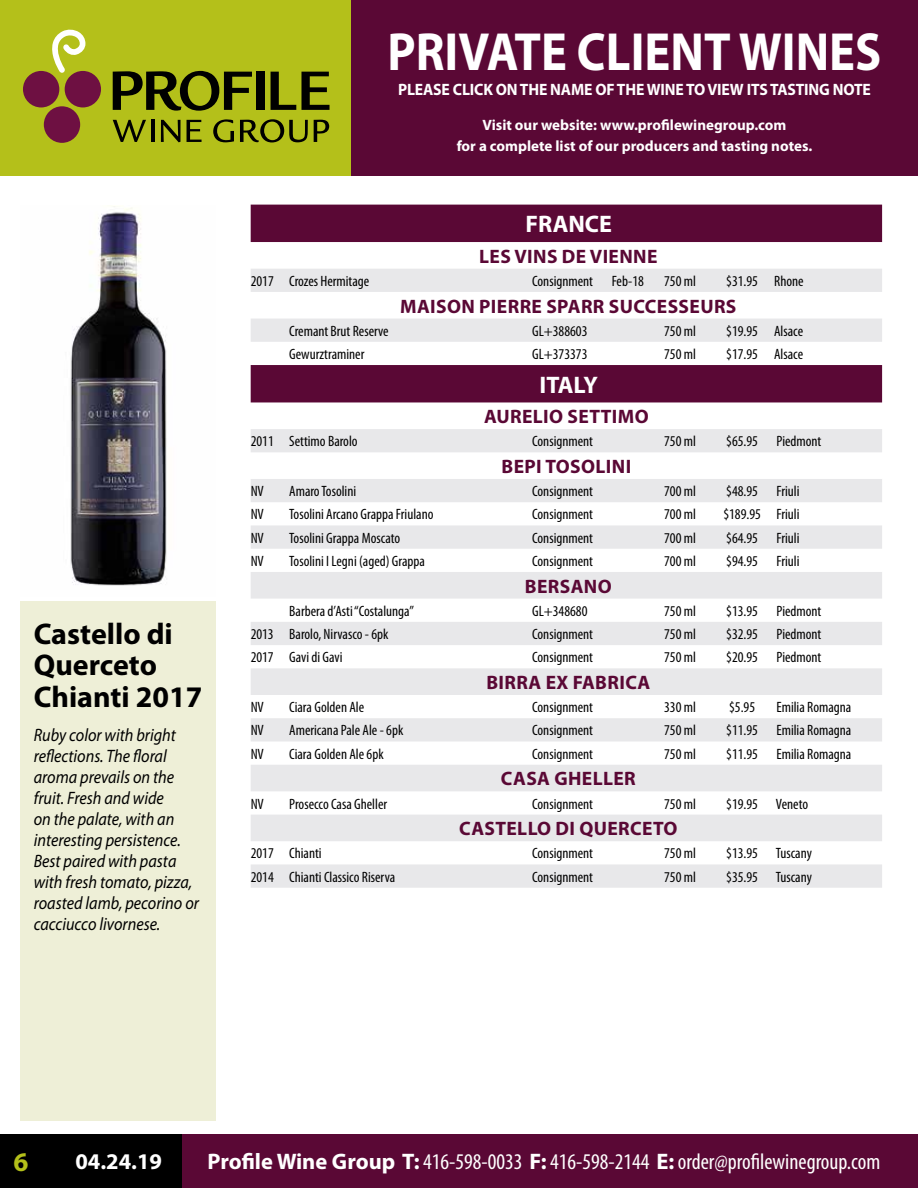
<style>
.page{position:relative;width:918px;height:1188px;background:#fff}
.page>*{position:absolute;margin:0;border:0;box-sizing:border-box;transform-origin:0 0}
.t1{font:700 54px "Myriad Pro";color:#fff;scale:.9 1}
.t2{font:700 30px/31.5px "Myriad Pro";color:#000}
.t3{font:700 27px "Myriad Pro";color:#b4c01a}
.t4{font:700 24px "Myriad Pro";color:#fff}
.t5{font:condensed 22.5px "Myriad Pro";color:#fff}
.t6{font:700 22.5px "Myriad Pro";color:#fff}
.t7{font:700 19.5px "Myriad Pro";letter-spacing:.02em;color:#5a0835}
.t8{font:italic 18px/21px "Myriad Pro";color:#000;scale:.9 1}
.t9{font:700 16.5px "Myriad Pro";letter-spacing:-.01em;color:#fff;scale:.95 1}
.t10{font:condensed 15px "Myriad Pro";color:#000}
.t11{font:700 15px/21px "Myriad Pro";color:#fff;text-align:center}
.s1{font-weight:700;font-stretch:normal}
</style>
<div class="page">
<div style="left:0;top:0;width:351px;height:176px;background:#b4c01a"></div>
<div style="left:178px;top:1134px;width:740px;height:54px;background:#5a0835"></div>
<div style="left:351px;top:0;width:567px;height:176px;background:#5a0835"></div>
<div style="left:0;top:1134px;width:181px;height:54px;background:#000"></div>
<div style="left:20px;top:601px;width:196px;height:519px;background:#eeefd7"></div>
<img style="left:70px;top:206px;width:97px;height:380px">
<svg style="left:113px;top:71px;width:139px;height:40px"></svg>
<div style="left:257px;top:72px;width:8px;height:38px;background:#000"></div>
<svg style="left:271px;top:72px;width:59px;height:38px"></svg>
<svg style="left:113px;top:120px;width:33px;height:22px"></svg>
<hr style="left:151px;top:120px;width:3px;height:22px;background:#000">
<svg style="left:161px;top:120px;width:20px;height:22px"></svg>
<svg style="left:187px;top:120px;width:15px;height:22px"></svg>
<svg style="left:213px;top:119px;width:21px;height:23px"></svg>
<svg style="left:240px;top:119px;width:68px;height:23px"></svg>
<svg style="left:314px;top:120px;width:15px;height:22px"></svg>
<div style="left:44px;top:106px;width:36px;height:37px;background:#6e1042;border-radius:50%"></div>
<div style="left:23px;top:71px;width:36px;height:36px;background:#6e1042;border-radius:50%"></div>
<div style="left:65px;top:71px;width:36px;height:36px;background:#6e1042;border-radius:50%"></div>
<svg style="left:52px;top:30px;width:33px;height:43px"></svg>
<div style="left:251px;top:205px;width:631px;height:37px;background:#5a0835"></div>
<svg style="left:251px;top:269px;width:631px;height:619px;fill:#e8e8ea"></svg>
<h1 class="t1" style="left:388px;top:17px;width:550px">PRIVATE CLIENT WINES</h1>
<p class="t9" style="left:398px;top:79px;width:499px">PLEASE CLICK ON THE NAME OF THE WINE TO VIEW ITS TASTING NOTE</p>
<p class="t11" style="left:457px;top:114px;width:357px">Visit our website: www.profilewinegroup.com<br>for a complete list of our producers and tasting notes.</p>
<h2 class="t2" style="left:34px;top:617px;width:170px">Castello di<br>Querceto<br>Chianti 2017</h2>
<p class="t8" style="left:34px;top:724px;width:185px">Ruby color with bright reflections. The floral aroma prevails on the fruit. Fresh and wide<br>on the palate, with an interesting persistence.<br>Best paired with pasta with fresh tomato, pizza, roasted lamb, pecorino or cacciucco livornese.</p>
<h3 class="t4" style="left:526px;top:209px;width:88px">FRANCE</h3>
<h3 class="t7" style="left:479px;top:243px;width:180px">LES VINS DE VIENNE</h3>
<p class="t10" style="left:251px;top:272px;width:120px">2017 Crozes Hermitage</p>
<p class="t10" style="left:532px;top:272px;width:113px">Consignment Feb-18</p>
<p class="t10" style="left:664px;top:272px;width:33px">750 ml</p>
<p class="t10" style="left:726px;top:272px;width:79px">$31.95 Rhone</p>
<h3 class="t7" style="left:400px;top:293px;width:338px">MAISON PIERRE SPARR SUCCESSEURS</h3>
<p class="t10" style="left:289px;top:322px;width:101px">Cremant Brut Reserve</p>
<p class="t10" style="left:532px;top:322px;width:57px">GL+388603</p>
<p class="t10" style="left:664px;top:322px;width:33px">750 ml</p>
<p class="t10" style="left:726px;top:322px;width:78px">$19.95 Alsace</p>
<p class="t10" style="left:289px;top:345px;width:77px">Gewurztraminer</p>
<p class="t10" style="left:532px;top:345px;width:57px">GL+373373</p>
<p class="t10" style="left:664px;top:345px;width:33px">750 ml</p>
<p class="t10" style="left:726px;top:345px;width:78px">$17.95 Alsace</p>
<h3 class="t4" style="left:540px;top:369px;width:60px">ITALY</h3>
<h3 class="t7" style="left:484px;top:404px;width:166px">AURELIO SETTIMO</h3>
<p class="t10" style="left:251px;top:432px;width:108px">2011 Settimo Barolo</p>
<p class="t10" style="left:532px;top:432px;width:62px">Consignment</p>
<p class="t10" style="left:664px;top:432px;width:33px">750 ml</p>
<p class="t10" style="left:726px;top:432px;width:97px">$65.95 Piedmont</p>
<h3 class="t7" style="left:502px;top:454px;width:131px">BEPI TOSOLINI</h3>
<p class="t10" style="left:251px;top:482px;width:15px">NV</p>
<p class="t10" style="left:289px;top:482px;width:69px">Amaro Tosolini</p>
<p class="t10" style="left:532px;top:482px;width:62px">Consignment</p>
<p class="t10" style="left:664px;top:482px;width:33px">700 ml</p>
<p class="t10" style="left:726px;top:482px;width:75px">$48.95 Friuli</p>
<p class="t10" style="left:251px;top:505px;width:15px">NV</p>
<p class="t10" style="left:289px;top:505px;width:146px">Tosolini Arcano Grappa Friulano</p>
<p class="t10" style="left:532px;top:505px;width:62px">Consignment</p>
<p class="t10" style="left:664px;top:505px;width:33px">700 ml</p>
<p class="t10" style="left:723px;top:505px;width:78px">$189.95 Friuli</p>
<p class="t10" style="left:251px;top:529px;width:15px">NV</p>
<p class="t10" style="left:289px;top:529px;width:112px">Tosolini Grappa Moscato</p>
<p class="t10" style="left:532px;top:529px;width:62px">Consignment</p>
<p class="t10" style="left:664px;top:529px;width:33px">700 ml</p>
<p class="t10" style="left:726px;top:529px;width:75px">$64.95 Friuli</p>
<p class="t10" style="left:251px;top:552px;width:15px">NV</p>
<p class="t10" style="left:289px;top:552px;width:137px">Tosolini I Legni (aged) Grappa</p>
<p class="t10" style="left:532px;top:552px;width:62px">Consignment</p>
<p class="t10" style="left:664px;top:552px;width:33px">700 ml</p>
<p class="t10" style="left:726px;top:552px;width:75px">$94.95 Friuli</p>
<h3 class="t7" style="left:525px;top:573px;width:88px">BERSANO</h3>
<p class="t10" style="left:289px;top:602px;width:126px">Barbera d’Asti “Costalunga”</p>
<p class="t10" style="left:532px;top:602px;width:57px">GL+348680</p>
<p class="t10" style="left:664px;top:602px;width:33px">750 ml</p>
<p class="t10" style="left:726px;top:602px;width:97px">$13.95 Piedmont</p>
<p class="t10" style="left:251px;top:625px;width:139px">2013 Barolo, Nirvasco - 6pk</p>
<p class="t10" style="left:532px;top:625px;width:62px">Consignment</p>
<p class="t10" style="left:664px;top:625px;width:33px">750 ml</p>
<p class="t10" style="left:726px;top:625px;width:97px">$32.95 Piedmont</p>
<p class="t10" style="left:251px;top:648px;width:93px">2017 Gavi di Gavi</p>
<p class="t10" style="left:532px;top:648px;width:62px">Consignment</p>
<p class="t10" style="left:664px;top:648px;width:33px">750 ml</p>
<p class="t10" style="left:726px;top:648px;width:97px">$20.95 Piedmont</p>
<h3 class="t7" style="left:486px;top:670px;width:165px">BIRRA EX FABRICA</h3>
<p class="t10" style="left:251px;top:698px;width:15px">NV</p>
<p class="t10" style="left:289px;top:698px;width:77px">Ciara Golden Ale</p>
<p class="t10" style="left:532px;top:698px;width:62px">Consignment</p>
<p class="t10" style="left:664px;top:698px;width:33px">330 ml</p>
<p class="t10" style="left:729px;top:698px;width:28px">$5.95</p>
<p class="t10" style="left:776px;top:698px;width:76px">Emilia Romagna</p>
<p class="t10" style="left:251px;top:721px;width:15px">NV</p>
<p class="t10" style="left:289px;top:721px;width:116px">Americana Pale Ale - 6pk</p>
<p class="t10" style="left:532px;top:721px;width:62px">Consignment</p>
<p class="t10" style="left:664px;top:721px;width:33px">750 ml</p>
<p class="t10" style="left:726px;top:721px;width:127px">$11.95 Emilia Romagna</p>
<p class="t10" style="left:251px;top:745px;width:15px">NV</p>
<p class="t10" style="left:289px;top:745px;width:96px">Ciara Golden Ale 6pk</p>
<p class="t10" style="left:532px;top:745px;width:62px">Consignment</p>
<p class="t10" style="left:664px;top:745px;width:33px">750 ml</p>
<p class="t10" style="left:726px;top:745px;width:127px">$11.95 Emilia Romagna</p>
<h3 class="t7" style="left:501px;top:766px;width:136px">CASA GHELLER</h3>
<p class="t10" style="left:251px;top:795px;width:15px">NV</p>
<p class="t10" style="left:289px;top:795px;width:99px">Prosecco Casa Gheller</p>
<p class="t10" style="left:532px;top:795px;width:62px">Consignment</p>
<p class="t10" style="left:664px;top:795px;width:33px">750 ml</p>
<p class="t10" style="left:726px;top:795px;width:83px">$19.95 Veneto</p>
<h3 class="t7" style="left:459px;top:816px;width:220px">CASTELLO DI QUERCETO</h3>
<p class="t10" style="left:251px;top:844px;width:72px">2017 Chianti</p>
<p class="t10" style="left:532px;top:844px;width:62px">Consignment</p>
<p class="t10" style="left:664px;top:844px;width:33px">750 ml</p>
<p class="t10" style="left:726px;top:844px;width:87px">$13.95 Tuscany</p>
<p class="t10" style="left:251px;top:868px;width:146px">2014 Chianti Classico Riserva</p>
<p class="t10" style="left:532px;top:868px;width:62px">Consignment</p>
<p class="t10" style="left:664px;top:868px;width:33px">750 ml</p>
<p class="t10" style="left:726px;top:868px;width:87px">$35.95 Tuscany</p>
<h3 class="t3" style="left:14px;top:1144px;width:16px">6</h3>
<h3 class="t5" style="left:208px;top:1148px;width:674px"><span class="s1">Profile Wine Group T:</span> 416-598-0033 <span class="s1">F:</span> 416-598-2144 <span class="s1">E:</span> order@profilewinegroup.com</h3>
<h3 class="t6" style="left:75px;top:1147px;width:88px">04.24.19</h3>
</div>
